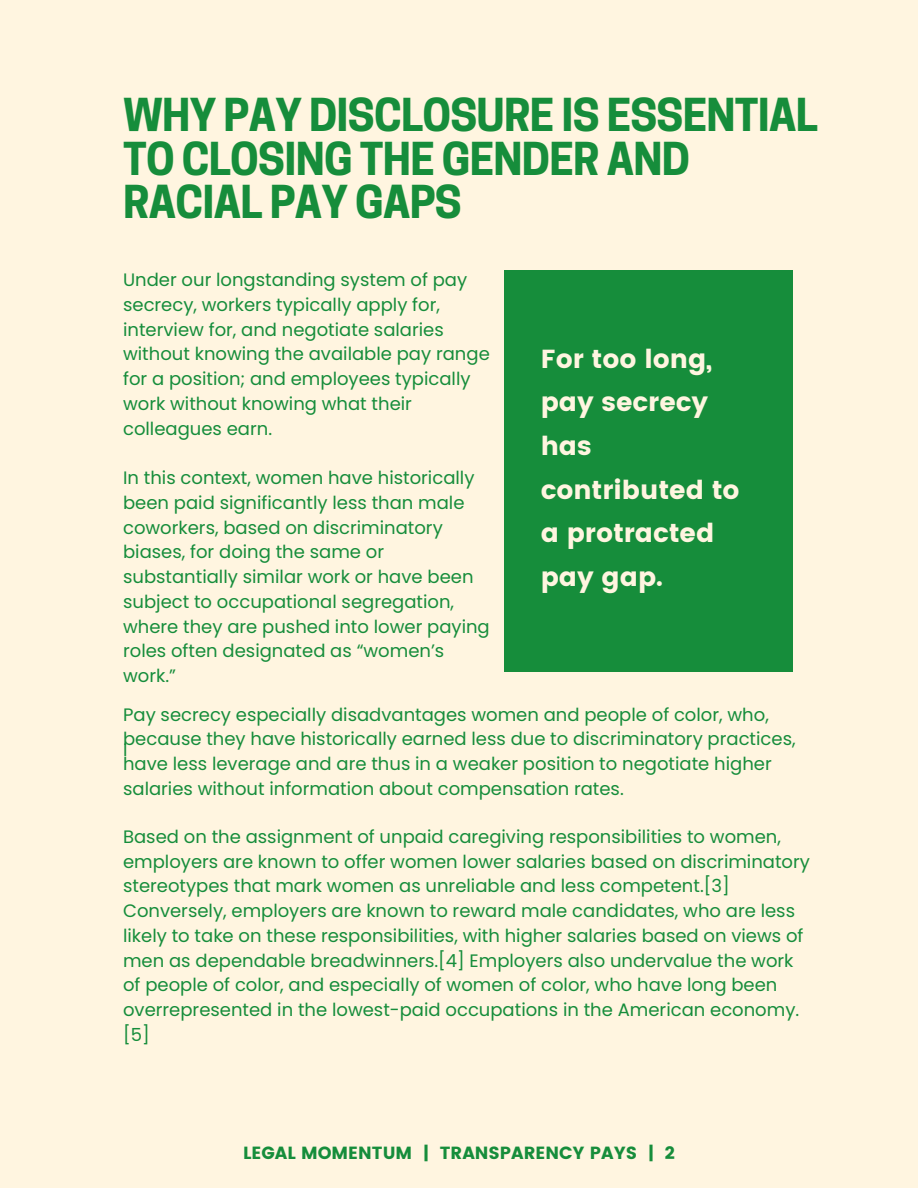
<style>
.page{position:relative;width:918px;height:1188px;background:#fff5e0}
.page>*{position:absolute;margin:0;border:0;box-sizing:border-box;transform-origin:0 0}
.t1{font:700 42.6px/43.8px "Cooper Hewitt";letter-spacing:-.015em;color:#168d3b}
.t2{font:26.1px/43.7px "Poppins";color:#fff5e0}
.t3{font:18px/24.8px "Poppins";color:#168d3b}
.t4{font:17.55px "Poppins";color:#168d3b}
</style>
<div class="page">
<div style="left:505px;top:270px;width:288px;height:401px;background:#168d3b"></div>
<p class="t1" style="left:123px;top:98px;width:696px">WHY PAY DISCLOSURE IS ESSENTIAL<br>TO CLOSING THE GENDER AND<br>RACIAL PAY GAPS</p>
<p class="t3" style="left:123px;top:267px;width:368px">Under our longstanding system of pay secrecy, workers typically apply for, interview for, and negotiate salaries without knowing the available pay range for a position; and employees typically work without knowing what their colleagues earn.</p>
<p class="t3" style="left:123px;top:465px;width:368px">In this context, women have historically been paid significantly less than male coworkers, based on discriminatory biases, for doing the same or substantially similar work or have been subject to occupational segregation, where they are pushed into lower paying roles often designated as “women’s work.”</p>
<p class="t2" style="left:541px;top:337px;width:200px">For too long, pay secrecy has contributed to a protracted pay gap.</p>
<p class="t3" style="left:123px;top:702px;width:674px">Pay secrecy especially disadvantages women and people of color, who, because they have historically earned less due to discriminatory practices, have less leverage and are thus in a weaker position to negotiate higher salaries without information about compensation rates.</p>
<p class="t3" style="left:123px;top:738px;width:6px">I</p>
<p class="t3" style="left:123px;top:824px;width:688px">Based on the assignment of unpaid caregiving responsibilities to women, employers are known to offer women lower salaries based on discriminatory stereotypes that mark women as unreliable and less competent.[3] Conversely, employers are known to reward male candidates, who are less likely to take on these responsibilities, with higher salaries based on views of men as dependable breadwinners.[4] Employers also undervalue the work of people of color, and especially of women of color, who have long been overrepresented in the lowest-paid occupations in the American economy. [5]</p>
<p class="t4" style="left:243px;top:1142px;width:433px">LEGAL MOMENTUM | TRANSPARENCY PAYS | 2</p>
</div>
